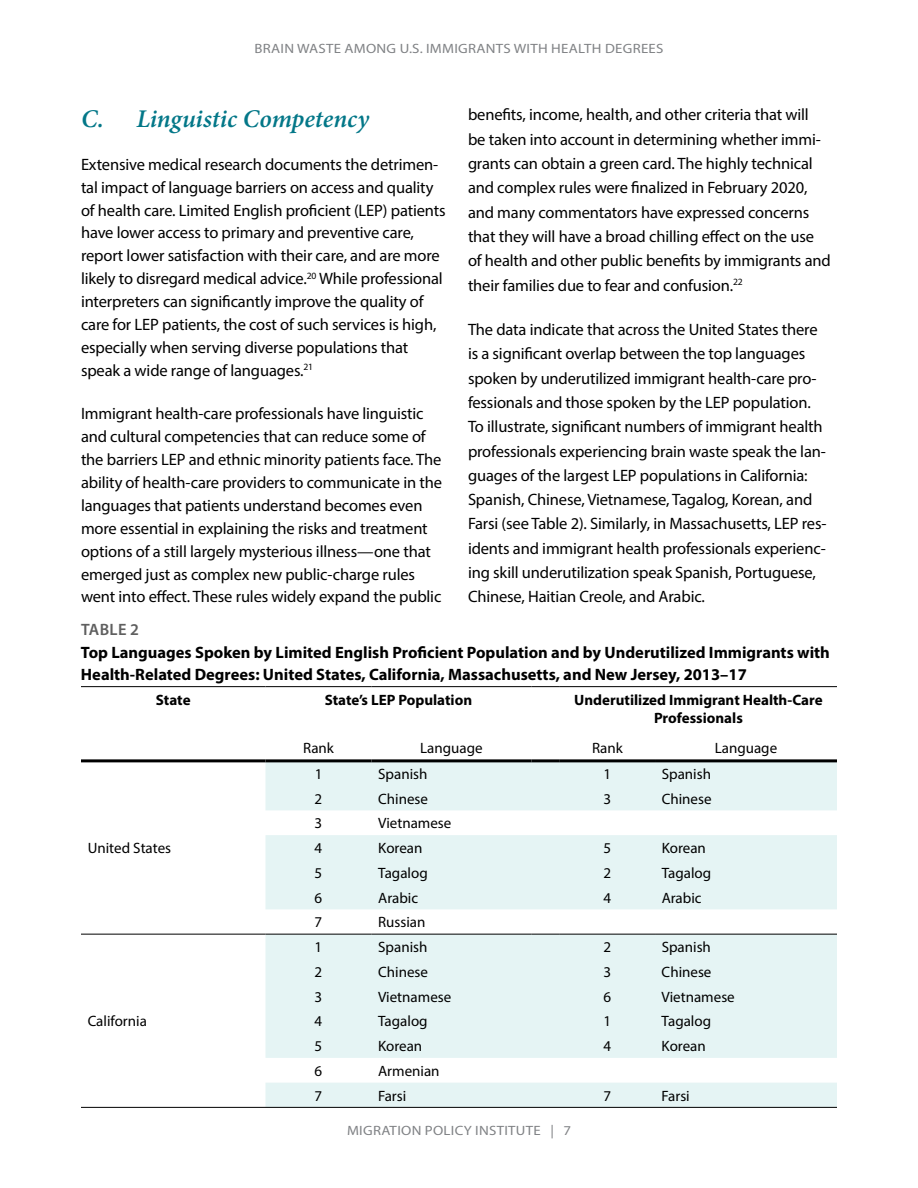
<style>
.page{position:relative;width:918px;height:1188px;background:#fff}
.page>*{position:absolute;margin:0;border:0;box-sizing:border-box;transform-origin:0 0}
.t1{font:italic 600 25.5px "Minion Pro";letter-spacing:-.005em;color:#037788}
.t2{font:16.5px/24.3px "Myriad Pro";letter-spacing:-.01em;color:#000}
.t3{font:700 16.5px/22.8px "Myriad Pro";color:#000}
.t4{font:600 16.5px "Myriad Pro";letter-spacing:.02em;color:#5f5f5f}
.t5{font:15px "Myriad Pro";color:#000}
.t6{font:700 15px/18px "Myriad Pro";color:#000;text-align:center}
.t7{font:13.5px "Myriad Pro";letter-spacing:.02em;color:#808285;scale:1.1 1}
</style>
<div class="page">
<svg style="left:266px;top:762px;width:571px;height:345px;fill:#e5f4f4"></svg>
<hr style="left:81px;top:759px;width:185px;height:3px;background:#000">
<hr style="left:266px;top:759px;width:106px;height:3px;background:#000">
<hr style="left:372px;top:759px;width:159px;height:3px;background:#000">
<hr style="left:531px;top:759px;width:29px;height:3px;background:#000">
<hr style="left:560px;top:759px;width:95px;height:3px;background:#000">
<hr style="left:655px;top:759px;width:182px;height:3px;background:#000">
<hr style="left:81px;top:686px;width:185px;height:1px;background:#000">
<hr style="left:266px;top:686px;width:106px;height:1px;background:#000">
<hr style="left:372px;top:686px;width:159px;height:1px;background:#000">
<svg style="left:531px;top:686px;width:29px;height:1px"></svg>
<hr style="left:560px;top:686px;width:95px;height:1px;background:#000">
<hr style="left:655px;top:686px;width:182px;height:1px;background:#000">
<hr style="left:81px;top:934px;width:185px;height:1px;background:#000">
<hr style="left:266px;top:934px;width:106px;height:1px;background:#000">
<hr style="left:372px;top:934px;width:159px;height:1px;background:#000">
<svg style="left:531px;top:934px;width:29px;height:1px"></svg>
<hr style="left:560px;top:934px;width:95px;height:1px;background:#000">
<hr style="left:655px;top:934px;width:182px;height:1px;background:#000">
<hr style="left:81px;top:1107px;width:756px;height:1px;background:#000">
<p class="t7" style="left:254px;top:40px;width:373px">BRAIN WASTE AMONG U.S. IMMIGRANTS WITH HEALTH DEGREES</p>
<h1 class="t1" style="left:81px;top:101px;width:290px">C. Linguistic Competency</h1>
<p class="t2" style="left:81px;top:152px;width:366px;line-height:23px">Extensive medical research documents the detrimen&shy;tal impact of language barriers on access and quality of health care. Limited English proficient (LEP) patients have lower access to primary and preventive care, report lower satisfaction with their care, and are more likely to disregard medical advice.<sup>20</sup> While professional interpreters can significantly improve the quality of care for LEP patients, the cost of such services is high, especially when serving diverse populations that speak a wide range of languages.<sup>21</sup></p>
<p class="t2" style="left:81px;top:402px;width:363px;line-height:23px">Immigrant health-care professionals have linguistic and cultural competencies that can reduce some of the barriers LEP and ethnic minority patients face. The ability of health-care providers to communicate in the languages that patients understand becomes even more essential in explaining the risks and treatment options of a still largely mysterious illness—one that emerged just as complex new public-charge rules went into effect. These rules widely expand the public</p>
<p class="t2" style="left:468px;top:102px;width:364px">benefits, income, health, and other criteria that will<br>be taken into account in determining whether immi&shy;grants can obtain a green card. The highly technical and complex rules were finalized in February 2020, and many commentators have expressed concerns that they will have a broad chilling effect on the use of health and other public benefits by immigrants and their families due to fear and confusion.<sup>22</sup></p>
<p class="t2" style="left:468px;top:317px;width:360px">The data indicate that across the United States there is a significant overlap between the top languages spoken by underutilized immigrant health-care pro&shy;fessionals and those spoken by the LEP population.<br>To illustrate, significant numbers of immigrant health professionals experiencing brain waste speak the lan&shy;guages of the largest LEP populations in California:<br>Spanish, Chinese, Vietnamese, Tagalog, Korean, and Farsi (see Table 2). Similarly, in Massachusetts, LEP res&shy;idents and immigrant health professionals experienc&shy;ing skill underutilization speak Spanish, Portuguese, Chinese, Haitian Creole, and Arabic.</p>
<p class="t4" style="left:81px;top:619px;width:59px">TABLE 2</p>
<p class="t3" style="left:81px;top:640px;width:750px">Top Languages Spoken by Limited English Proficient Population and by Underutilized Immigrants with<br>Health-Related Degrees: United States, California, Massachusetts, and New Jersey, 2013–17</p>
<p class="t6" style="left:156px;top:690px;width:36px">State</p>
<p class="t6" style="left:325px;top:690px;width:149px">State’s LEP Population</p>
<p class="t6" style="left:574px;top:690px;width:250px">Underutilized Immigrant Health-Care<br>Professionals</p>
<p class="t5" style="left:303px;top:739px;width:32px">Rank</p>
<p class="t5" style="left:420px;top:739px;width:64px">Language</p>
<p class="t5" style="left:592px;top:739px;width:32px">Rank</p>
<p class="t5" style="left:715px;top:739px;width:64px">Language</p>
<p class="t5" style="left:88px;top:839px;width:85px">United States</p>
<p class="t5" style="left:88px;top:1012px;width:61px">California</p>
<p class="t5" style="left:315px;top:765px;width:9px">1</p>
<p class="t5" style="left:378px;top:765px;width:51px">Spanish</p>
<p class="t5" style="left:604px;top:765px;width:9px">1</p>
<p class="t5" style="left:662px;top:765px;width:51px">Spanish</p>
<p class="t5" style="left:315px;top:789px;width:9px">2</p>
<p class="t5" style="left:378px;top:789px;width:51px">Chinese</p>
<p class="t5" style="left:604px;top:789px;width:9px">3</p>
<p class="t5" style="left:662px;top:789px;width:51px">Chinese</p>
<p class="t5" style="left:315px;top:814px;width:9px">3</p>
<p class="t5" style="left:378px;top:814px;width:75px">Vietnamese</p>
<p class="t5" style="left:315px;top:839px;width:9px">4</p>
<p class="t5" style="left:378px;top:839px;width:46px">Korean</p>
<p class="t5" style="left:604px;top:839px;width:9px">5</p>
<p class="t5" style="left:662px;top:839px;width:46px">Korean</p>
<p class="t5" style="left:315px;top:864px;width:9px">5</p>
<p class="t5" style="left:378px;top:864px;width:51px">Tagalog</p>
<p class="t5" style="left:604px;top:864px;width:9px">2</p>
<p class="t5" style="left:662px;top:864px;width:51px">Tagalog</p>
<p class="t5" style="left:315px;top:888px;width:9px">6</p>
<p class="t5" style="left:378px;top:888px;width:41px">Arabic</p>
<p class="t5" style="left:604px;top:888px;width:9px">4</p>
<p class="t5" style="left:662px;top:888px;width:41px">Arabic</p>
<p class="t5" style="left:315px;top:913px;width:9px">7</p>
<p class="t5" style="left:378px;top:913px;width:49px">Russian</p>
<p class="t5" style="left:315px;top:938px;width:9px">1</p>
<p class="t5" style="left:378px;top:938px;width:51px">Spanish</p>
<p class="t5" style="left:604px;top:938px;width:9px">2</p>
<p class="t5" style="left:662px;top:938px;width:51px">Spanish</p>
<p class="t5" style="left:315px;top:963px;width:9px">2</p>
<p class="t5" style="left:378px;top:963px;width:51px">Chinese</p>
<p class="t5" style="left:603px;top:963px;width:9px">3</p>
<p class="t5" style="left:662px;top:963px;width:51px">Chinese</p>
<p class="t5" style="left:315px;top:987px;width:9px">3</p>
<p class="t5" style="left:378px;top:987px;width:75px">Vietnamese</p>
<p class="t5" style="left:603px;top:987px;width:9px">6</p>
<p class="t5" style="left:662px;top:987px;width:75px">Vietnamese</p>
<p class="t5" style="left:315px;top:1012px;width:9px">4</p>
<p class="t5" style="left:378px;top:1012px;width:51px">Tagalog</p>
<p class="t5" style="left:603px;top:1012px;width:9px">1</p>
<p class="t5" style="left:662px;top:1012px;width:51px">Tagalog</p>
<p class="t5" style="left:315px;top:1037px;width:9px">5</p>
<p class="t5" style="left:378px;top:1037px;width:46px">Korean</p>
<p class="t5" style="left:603px;top:1037px;width:9px">4</p>
<p class="t5" style="left:662px;top:1037px;width:46px">Korean</p>
<p class="t5" style="left:315px;top:1062px;width:9px">6</p>
<p class="t5" style="left:378px;top:1062px;width:63px">Armenian</p>
<p class="t5" style="left:315px;top:1086px;width:9px">7</p>
<p class="t5" style="left:378px;top:1086px;width:30px">Farsi</p>
<p class="t5" style="left:603px;top:1086px;width:9px">7</p>
<p class="t5" style="left:662px;top:1086px;width:30px">Farsi</p>
<p class="t7" style="left:347px;top:1122px;width:205px">MIGRATION POLICY INSTITUTE | 7</p>
</div>
